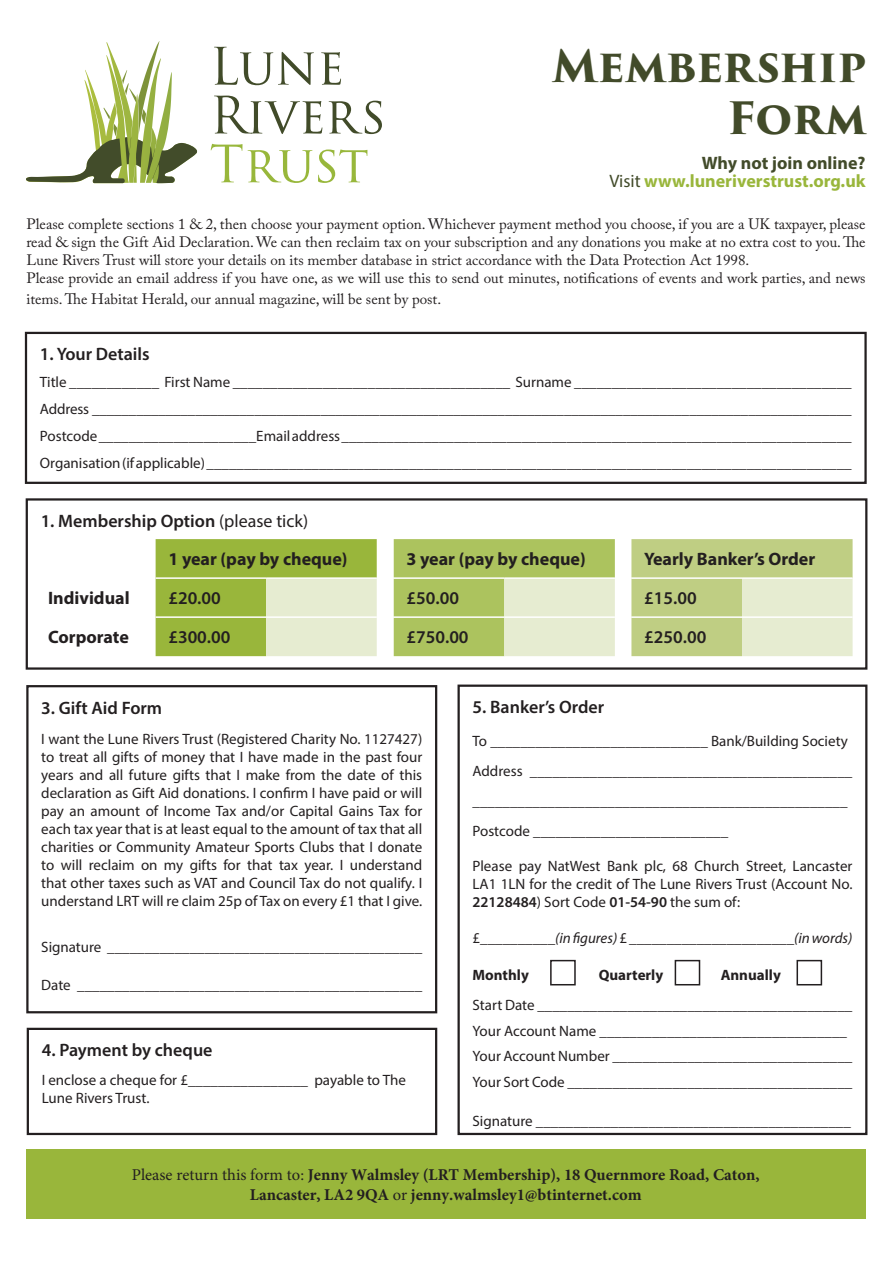
<style>
.page{position:relative;width:893px;height:1263px;background:#fff}
.page>*{position:absolute;margin:0;border:0;box-sizing:border-box;transform-origin:0 0}
.t1{font:50.1px/48.9px "Trajan Pro 3";letter-spacing:-.005em;color:#414b29}
.t2{font:700 43.5px/52.2px "Trajan Pro 3";letter-spacing:-.01em;color:#424b2a;text-align:right}
.t3{font:600 18px "Myriad Pro";color:#231f20}
.t4{font:700 18px "Myriad Pro";color:#231f20}
.t5{font:700 18px "Myriad Pro";color:#99b63b}
.t6{font:700 18px "Myriad Pro";color:#424b2a}
.t7{font:700 16.5px/19.6px "Minion Pro";color:#231f20;text-align:center}
.t8{font:15px/18px "Myriad Pro";color:#231f20;text-align:justify}
.t9{font:15px/18px "Adobe Caslon Pro";color:#231f20;text-align:justify}
.t10{font:700 15px "Myriad Pro";color:#231f20}
.s1{color:#98b73b}
.s2{font-weight:400;color:#424b2a}
.s3{font-weight:400}
.s4{font-weight:600}
.s5{font-style:italic}
</style>
<div class="page">
<svg style="left:26px;top:41px;width:171px;height:142px"></svg>
<div style="left:25px;top:332px;width:842px;height:152px;border:2px solid #231f20"></div>
<div style="left:26px;top:498px;width:841px;height:172px;border:2px solid #231f20"></div>
<div style="left:26px;top:685px;width:411px;height:328px;border:2px solid #231f20"></div>
<svg style="left:156px;top:539px;width:697px;height:117px"></svg>
<hr style="left:631px;top:616px;width:111px;height:2px;background:#fff">
<hr style="left:742px;top:616px;width:111px;height:2px;background:#fff">
<div style="left:457px;top:684px;width:410px;height:451px;border:2px solid #231f20"></div>
<div style="left:27px;top:1028px;width:410px;height:107px;border:2px solid #231f20"></div>
<div style="left:26px;top:1149px;width:840px;height:70px;background:#99b63b"></div>
<div style="left:550px;top:960px;width:26px;height:25px;border:2px solid #231f20"></div>
<div style="left:675px;top:960px;width:25px;height:25px;border:2px solid #231f20"></div>
<div style="left:796px;top:960px;width:26px;height:25px;border:2px solid #231f20"></div>
<p class="t1" style="left:209px;top:44px;width:178px">Lune<br>Rivers<br><span class="s1">Trust</span></p>
<p class="t9" style="left:26px;top:215px;width:841px">Please complete sections 1 &amp; 2, then choose your payment option. Whichever payment method you choose, if you are a UK taxpayer, please read &amp; sign the Gift Aid Declaration. We can then reclaim tax on your subscription and any donations you make at no extra cost to you. The Lune Rivers Trust will store your details on its member database in strict accordance with the Data Protection Act 1998.</p>
<p class="t9" style="left:26px;top:267px;width:841px;line-height:21.6px">Please provide an email address if you have one, as we will use this to send out minutes, notifications of events and work parties, and news items. The Habitat Herald, our annual magazine, will be sent by post.</p>
<p class="t3" style="left:40px;top:343px;width:111px">1. Your Details</p>
<p class="t8" style="left:40px;top:373px;width:813px">Title ____________ First Name _____________________________________ Surname _____________________________________</p>
<p class="t8" style="left:40px;top:400px;width:813px">Address _______________________________________________________________________________________________________</p>
<p class="t8" style="left:40px;top:427px;width:813px">Postcode _____________________Email address ____________________________________________________________________</p>
<p class="t8" style="left:40px;top:454px;width:813px">Organisation (if applicable) ______________________________________________________________________________________</p>
<p class="t2" style="left:552px;top:41px;width:316px">Membership<br>Form</p>
<p class="t6" style="left:702px;top:151px;width:165px">Why not join online?</p>
<p class="t5" style="left:609px;top:169px;width:258px"><span class="s2">Visit</span> www.luneriverstrust.org.uk</p>
<p class="t3" style="left:41px;top:509px;width:269px">1. Membership Option <span class="s3">(please tick)</span></p>
<p class="t4" style="left:168px;top:548px;width:181px">1 year (pay by cheque)</p>
<p class="t4" style="left:406px;top:548px;width:181px">3 year (pay by cheque)</p>
<p class="t4" style="left:644px;top:548px;width:173px">Yearly Banker’s Order</p>
<p class="t4" style="left:48px;top:587px;width:83px">Individual</p>
<p class="t3" style="left:168px;top:587px;width:54px">£20.00</p>
<p class="t3" style="left:406px;top:587px;width:54px">£50.00</p>
<p class="t3" style="left:644px;top:587px;width:54px">£15.00</p>
<p class="t4" style="left:48px;top:626px;width:82px">Corporate</p>
<p class="t3" style="left:168px;top:626px;width:64px">£300.00</p>
<p class="t3" style="left:406px;top:626px;width:64px">£750.00</p>
<p class="t3" style="left:644px;top:626px;width:64px">£250.00</p>
<p class="t3" style="left:41px;top:696px;width:122px">3. Gift Aid Form</p>
<p class="t8" style="left:41px;top:729px;width:383px">I want the Lune Rivers Trust (Registered Charity No. 1127427) to treat all gifts of money that I have made in the past four years and all future gifts that I make from the date of this declaration as Gift Aid donations. I confirm I have paid or will pay an amount of Income Tax and/or Capital Gains Tax for each tax year that is at least equal to the amount of tax that all charities or Community Amateur Sports Clubs that I donate to will reclaim on my gifts for that tax year. I understand that other taxes such as VAT and Council Tax do not qualify. I understand LRT will re claim 25p of Tax on every £1 that I give.</p>
<p class="t8" style="left:41px;top:938px;width:382px">Signature __________________________________________</p>
<p class="t8" style="left:41px;top:975px;width:382px">Date ______________________________________________</p>
<p class="t3" style="left:42px;top:1039px;width:172px">4. Payment by cheque</p>
<p class="t8" style="left:42px;top:1070px;width:366px">I enclose a cheque for £________________ payable to The<br>Lune Rivers Trust.</p>
<p class="t3" style="left:472px;top:695px;width:133px">5. Banker’s Order</p>
<p class="t8" style="left:472px;top:732px;width:377px">To _____________________________ Bank/Building Society</p>
<p class="t8" style="left:472px;top:756px;width:381px;line-height:30px">Address ___________________________________________ __________________________________________________</p>
<p class="t8" style="left:472px;top:822px;width:257px">Postcode __________________________</p>
<p class="t8" style="left:472px;top:856px;width:381px">Please pay NatWest Bank plc, 68 Church Street, Lancaster LA1 1LN for the credit of The Lune Rivers Trust (Account No.<br><span class="s4">22128484</span>) Sort Code <span class="s4">01-54-90</span> the sum of:</p>
<p class="t8" style="left:472px;top:928px;width:381px">£__________<span class="s5">(in figures)</span> £ ______________________<span class="s5">(in words)</span></p>
<p class="t10" style="left:472px;top:965px;width:58px">Monthly</p>
<p class="t10" style="left:599px;top:965px;width:66px">Quarterly</p>
<p class="t10" style="left:721px;top:965px;width:62px">Annually</p>
<p class="t8" style="left:472px;top:996px;width:381px">Start Date __________________________________________</p>
<p class="t8" style="left:472px;top:1021px;width:376px">Your Account Name _________________________________</p>
<p class="t8" style="left:472px;top:1047px;width:381px">Your Account Number ________________________________</p>
<p class="t8" style="left:472px;top:1072px;width:381px">Your Sort Code ______________________________________</p>
<p class="t8" style="left:472px;top:1111px;width:380px">Signature __________________________________________</p>
<p class="t7" style="left:132px;top:1165px;width:629px"><span class="s3">Please return this form to:</span> Jenny Walmsley (LRT Membership), 18 Quernmore Road, Caton,<br>Lancaster, LA2 9QA <span class="s3">or</span> jenny.walmsley1@btinternet.com</p>
</div>
